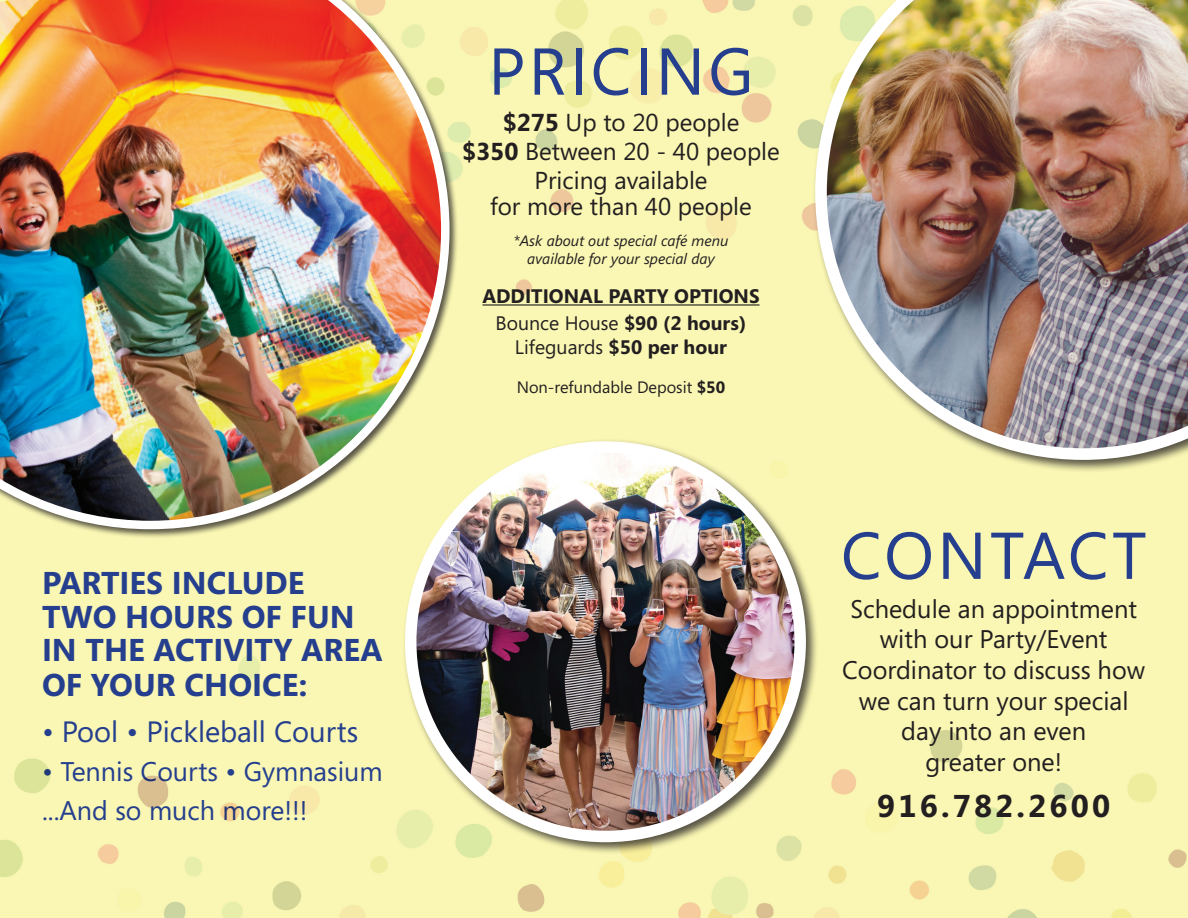
<style>
.page{position:relative;width:1188px;height:918px;background:#fff}
.page>*{position:absolute;margin:0;border:0;box-sizing:border-box;transform-origin:0 0}
.t1{font:66px "Segoe";letter-spacing:.05em;color:#253f8e}
.t2{font:700 31.5px/34px "Segoe";color:#253f8e}
.t3{font:700 31.5px "Segoe";letter-spacing:.1em;color:#231f20}
.t4{font:29.4px "Segoe";color:#253f8e}
.t5{font:27px/39px "Segoe";color:#253f8e}
.t6{font:25.5px/30.6px "Segoe";color:#231f20;text-align:center}
.t7{font:24.45px/29.4px "Segoe";color:#231f20;text-align:center}
.t8{font:700 19.5px/27.8px "Segoe";color:#231f20;text-align:center}
.t9{font:19.5px "Segoe";color:#231f20}
.t10{font:16.5px "Segoe";color:#231f20}
.t11{font:italic 15px/18px "Segoe";color:#231f20;text-align:center}
.s1{font-weight:700}
.s2{font-weight:400}
</style>
<div class="page">
<div style="left:0;top:0;width:459px;height:538px;background:#231f20;opacity:.75"></div>
<img style="left:0;top:0;width:450px;height:529px">
<div style="left:402px;top:439px;width:416px;height:416px;background:#231f20;opacity:.75"></div>
<img style="left:411px;top:447px;width:389px;height:390px;border-radius:195px">
<div style="left:405px;top:441px;width:401px;height:401px;border:11px solid #fff;border-radius:50%"></div>
<div style="left:812px;top:0;width:376px;height:473px;background:#231f20;opacity:.75"></div>
<img style="left:815px;top:0;width:373px;height:460px">
<hr style="left:482px;top:304px;width:278px;height:2px;background:#231f20">
<p class="t2" style="left:42px;top:565px;width:342px">PARTIES INCLUDE<br>TWO HOURS OF FUN<br>IN THE ACTIVITY AREA<br>OF YOUR CHOICE:</p>
<p class="t4" style="left:42px;top:711px;width:318px">• Pool • Pickleball Courts</p>
<p class="t5" style="left:42px;top:751px;width:342px">• Tennis Courts • Gymnasium ...And so much more!!!</p>
<h1 class="t1" style="left:488px;top:26px;width:267px">PRICING</h1>
<p class="t7" style="left:462px;top:107px;width:319px"><span class="s1">$275</span> Up to 20 people<br><span class="s1">$350</span> Between 20 - 40 people<br>Pricing available</p>
<p class="t7" style="left:490px;top:191px;width:263px">for more than 40 people</p>
<p class="t11" style="left:514px;top:232px;width:216px">*Ask about out special café menu available for your special day</p>
<p class="t8" style="left:482px;top:281px;width:279px">ADDITIONAL PARTY OPTIONS<br><span class="s2">Bounce House</span> $90 (2 hours)</p>
<p class="t9" style="left:515px;top:334px;width:214px">Lifeguards <span class="s1">$50 per hour</span></p>
<p class="t10" style="left:517px;top:376px;width:210px">Non-refundable Deposit <span class="s1">$50</span></p>
<h1 class="t1" style="left:841px;top:510px;width:307px">CONTACT</h1>
<p class="t6" style="left:842px;top:593px;width:305px">Schedule an appointment with our Party/Event<br>Coordinator to discuss how we can turn your special day into an even<br>greater one!</p>
<p class="t3" style="left:877px;top:784px;width:234px">916.782.2600</p>
</div>
